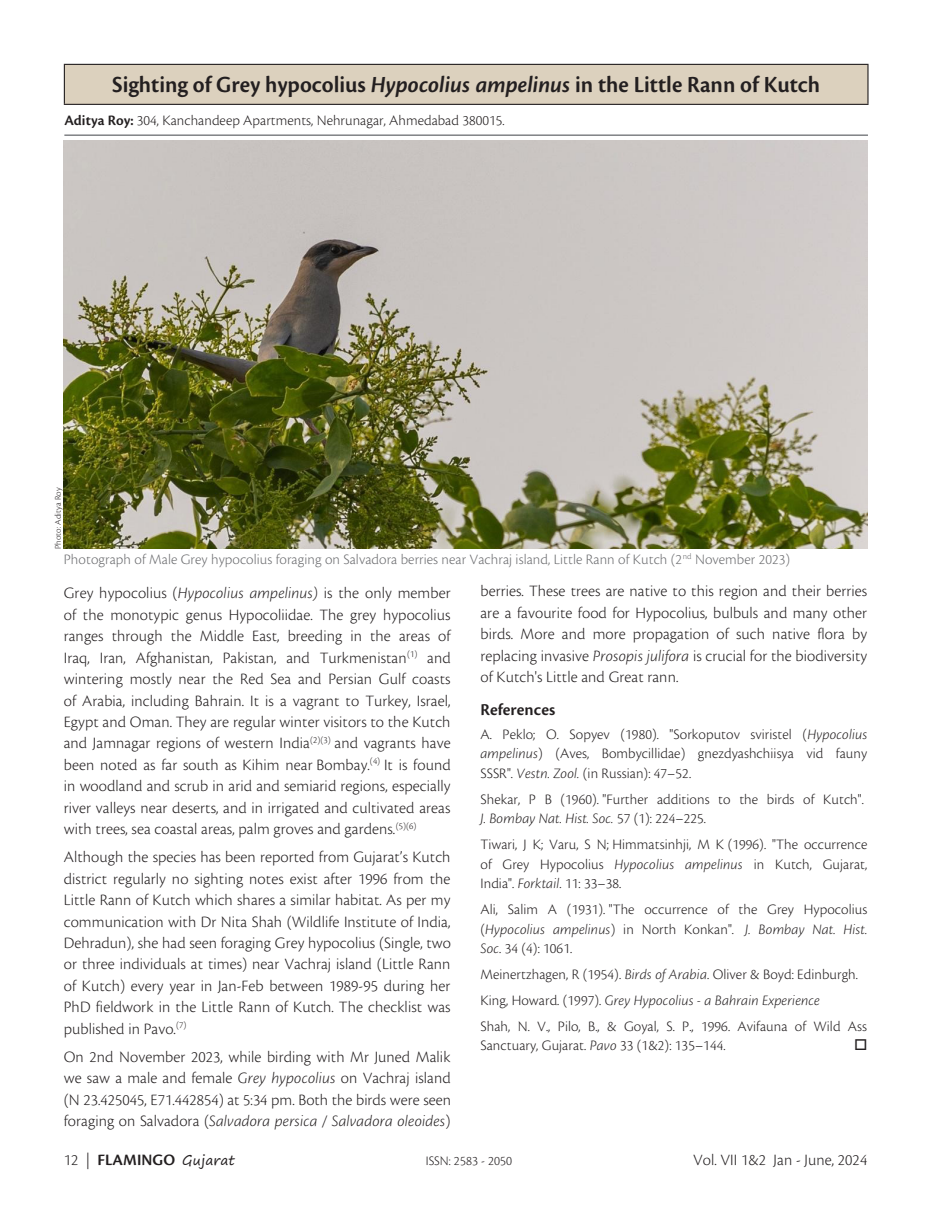
<style>
.page{position:relative;width:944px;height:1214px;background:#fff}
.page>*{position:absolute;margin:0;border:0;box-sizing:border-box;transform-origin:0 0}
.Article_Heading{font:600 24px "Cronos Pro";color:#231f20}
.heading_3{font:600 17.25px "Cronos Pro";letter-spacing:.005em;color:#231f20}
.t1{font:300 16.5px/21.5px "Cronos Pro";letter-spacing:.005em;color:#231f20;text-align:justify}
.t2{font:600 16.5px "Cronos Pro";letter-spacing:.005em;color:#231f20}
.Author{font:300 15px/19.5px "Cronos Pro";letter-spacing:.005em;color:#231f20;text-align:justify}
.t3{font:300 15px "Cronos Pro";letter-spacing:.005em;color:#6c6d70}
.t4{font:italic 300 15px "Cronos Pro";letter-spacing:.005em;color:#231f20}
.t5{font:300 13.5px "Cronos Pro";letter-spacing:.005em;color:#231f20}
.t6{font:300 9px "Cronos Pro";letter-spacing:.005em;color:#231f20}
.s1{font-style:italic}
.s2{font-weight:600}
.s3{font-style:normal}
.s4{font-weight:300}
.s5{font-family:"Segoe Print";font-weight:400;font-size:13.5px}
</style>
<div class="page">
<div style="left:64px;top:64px;width:804px;height:40px;background:#dcd1be"></div>
<hr style="left:64px;top:134px;width:804px;height:2px;background:#808285">
<hr style="left:64px;top:64px;width:804px;height:1px;background:#231f20">
<hr style="left:64px;top:65px;width:1px;height:39px;background:#231f20">
<hr style="left:867px;top:65px;width:1px;height:39px;background:#231f20">
<hr style="left:64px;top:104px;width:804px;height:1px;background:#231f20">
<img style="left:64px;top:141px;width:803px;height:407px">
<p class="Article_Heading" style="left:112px;top:70px;width:709px">Sighting of Grey hypocolius <span class="s1">Hypocolius ampelinus</span> in the Little Rann of Kutch</p>
<p class="Author" style="left:64px;top:110px;width:442px"><span class="s2">Aditya Roy:</span> 304, Kanchandeep Apartments, Nehrunagar, Ahmedabad 380015.</p>
<p class="t6" style="left:53px;top:549px;width:63px;rotate:-90deg">Photo: Aditya Roy</p>
<p class="t3" style="left:64px;top:550px;width:728px">Photograph of Male Grey hypocolius foraging on Salvadora berries near Vachraj island, Little Rann of Kutch (2<sup>nd</sup> November 2023)</p>
<p class="t1" style="left:64px;top:582px;width:388px">Grey hypocolius (<span class="s1">Hypocolius ampelinus)</span> is the only member of the monotypic genus Hypocoliidae. The grey hypocolius ranges through the Middle East, breeding in the areas of Iraq, Iran, Afghanistan, Pakistan, and Turkmenistan<sup>(1)</sup> and wintering mostly near the Red Sea and Persian Gulf coasts of Arabia, including Bahrain. It is a vagrant to Turkey, Israel, Egypt and Oman. They are regular winter visitors to the Kutch and Jamnagar regions of western India<sup>(2)(3)</sup> and vagrants have been noted as far south as Kihim near Bombay.<sup>(4)</sup> It is found in woodland and scrub in arid and semiarid regions, especially river valleys near deserts, and in irrigated and cultivated areas with trees, sea coastal areas, palm groves and gardens.<sup>(5)(6)</sup></p>
<p class="t1" style="left:64px;top:846px;width:388px">Although the species has been reported from Gujarat’s Kutch district regularly no sighting notes exist after 1996 from the Little Rann of Kutch which shares a similar habitat. As per my communication with Dr Nita Shah (Wildlife Institute of India, Dehradun), she had seen foraging Grey hypocolius (Single, two or three individuals at times) near Vachraj island (Little Rann of Kutch) every year in Jan-Feb between 1989-95 during her PhD fieldwork in the Little Rann of Kutch. The checklist was published in Pavo.<sup>(7)</sup></p>
<p class="t1" style="left:64px;top:1045px;width:388px">On 2nd November 2023, while birding with Mr Juned Malik we saw a male and female <span class="s1">Grey hypocolius</span> on Vachraj island (N 23.425045, E71.442854) at 5:34 pm. Both the birds were seen foraging on Salvadora (<span class="s1">Salvadora persica / Salvadora oleoides</span>)</p>
<p class="t1" style="left:480px;top:580px;width:388px">berries. These trees are native to this region and their berries are a favourite food for Hypocolius, bulbuls and many other birds. More and more propagation of such native flora by replacing invasive <span class="s1">Prosopis julifora</span> is crucial for the biodiversity of Kutch's Little and Great rann.</p>
<p class="heading_3" style="left:480px;top:699px;width:76px">References</p>
<p class="Author" style="left:480px;top:724px;width:388px">A. Peklo; O. Sopyev (1980). "Sorkoputov sviristel (<span class="s1">Hypocolius ampelinus</span>) (Aves, Bombycillidae) gnezdyashchiisya vid fauny SSSR". <span class="s1">Vestn. Zool.</span> (in Russian): 47–52.</p>
<p class="Author" style="left:480px;top:789px;width:385px">Shekar, P B (1960). "Further additions to the birds of Kutch".<br><span class="s1">J. Bombay Nat. Hist. Soc.</span> 57 (1): 224–225.</p>
<p class="Author" style="left:480px;top:834px;width:388px">Tiwari, J K; Varu, S N; Himmatsinhji, M K (1996). "The occurrence of Grey Hypocolius <span class="s1">Hypocolius ampelinus</span> in Kutch, Gujarat, India". <span class="s1">Forktail</span>. 11: 33–38.</p>
<p class="Author" style="left:480px;top:899px;width:388px">Ali, Salim A (1931). "The occurrence of the Grey Hypocolius (<span class="s1">Hypocolius ampelinus</span>) in North Konkan". <span class="s1">J. Bombay Nat. Hist.<br>Soc</span>. 34 (4): 1061.</p>
<p class="Author" style="left:480px;top:964px;width:379px">Meinertzhagen, R (1954). <span class="s1">Birds of Arabia</span>. Oliver &amp; Boyd: Edinburgh.</p>
<p class="t4" style="left:480px;top:991px;width:341px"><span class="s3">King, Howard. (1997).</span> Grey Hypocolius - a Bahrain Experience</p>
<p class="Author" style="left:480px;top:1016px;width:388px">Shah, N. V., Pilo, B., &amp; Goyal, S. P., 1996. Avifauna of Wild Ass<br>Sanctuary, Gujarat. <span class="s1">Pavo</span> 33 (1&amp;2): 135–144.</p>
<p class="t2" style="left:64px;top:1149px;width:173px"><span class="s4">12 |</span> FLAMINGO <span class="s5">Gujarat</span></p>
<p class="t5" style="left:426px;top:1152px;width:88px">ISSN: 2583 - 2050</p>
<p class="t1" style="left:693px;top:1148px;width:176px">Vol. VII 1&amp;2 Jan - June, 2024</p>
</div>
